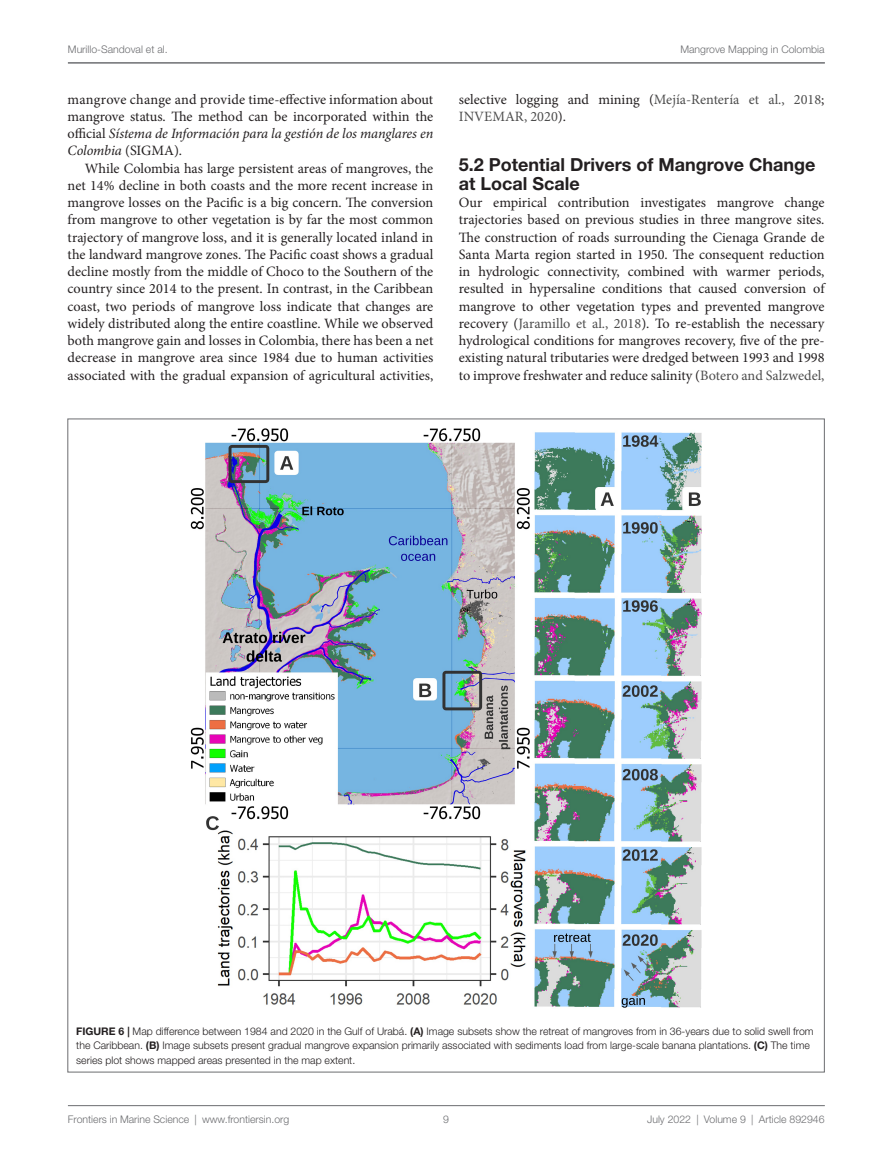
<style>
.page{position:relative;width:893px;height:1170px;background:#fff}
.page>*{position:absolute;margin:0;border:0;box-sizing:border-box;transform-origin:0 0}
.SecHeadB{font:700 18px/18.8px "Helvetica Neue LT Std";color:#231f20}
.Para{font:14.25px/17.2px "Minion Pro";letter-spacing:-.005em;color:#231f20;text-align:justify}
.ParaIndent{font:14.25px/17.2px "Minion Pro";color:#231f20;text-align:justify}
.ParaIndent-2{font:14.25px/17.2px "Minion Pro";color:#4d4d4d}
.FigCaption{font:300 10.5px/14.2px "Helvetica Neue LT Std";color:#231f20}
.t1{font:300 10.5px "Helvetica Neue LT Std";color:#6c6d70}
.s1{font-style:italic}
.s2{color:#231f20}
.s3{color:#4d4d4d}
.s4{font-weight:700}
</style>
<div class="page">
<hr style="left:68px;top:1105px;width:757px;height:1px;background:#6c6d70">
<hr style="left:68px;top:63px;width:757px;height:1px;background:#6c6d70">
<img style="left:191px;top:428px;width:510px;height:580px">
<p class="t1" style="left:68px;top:43px;width:101px">Murillo-Sandoval et al.</p>
<p class="Para" style="left:68px;top:90px;width:367px">mangrove change and provide time-effective information about mangrove status. The method can be incorporated within the official <span class="s1">Sístema de Información para la gestión de los manglares en Colombia</span> (SIGMA).</p>
<p class="ParaIndent" style="left:68px;top:159px;width:367px;text-indent:17px">While Colombia has large persistent areas of mangroves, the net 14% decline in both coasts and the more recent increase in mangrove losses on the Pacific is a big concern. The conversion from mangrove to other vegetation is by far the most common trajectory of mangrove loss, and it is generally located inland in the landward mangrove zones. The Pacific coast shows a gradual decline mostly from the middle of Choco to the Southern of the country since 2014 to the present. In contrast, in the Caribbean coast, two periods of mangrove loss indicate that changes are widely distributed along the entire coastline. While we observed both mangrove gain and losses in Colombia, there has been a net decrease in mangrove area since 1984 due to human activities associated with the gradual expansion of agricultural activities,</p>
<p class="t1" style="left:680px;top:43px;width:146px">Mangrove Mapping in Colombia</p>
<p class="ParaIndent-2" style="left:459px;top:90px;width:367px"><span class="s2">selective logging and mining (</span>Mejía-Rentería et al., 2018<span class="s2">;<br></span>INVEMAR, 2020<span class="s2">).</span></p>
<p class="SecHeadB" style="left:459px;top:155px;width:358px">5.2 Potential Drivers of Mangrove Change at Local Scale</p>
<p class="Para" style="left:459px;top:194px;width:367px">Our empirical contribution investigates mangrove change trajectories based on previous studies in three mangrove sites.<br>The construction of roads surrounding the Cienaga Grande de Santa Marta region started in 1950. The consequent reduction in hydrologic connectivity, combined with warmer periods, resulted in hypersaline conditions that caused conversion of mangrove to other vegetation types and prevented mangrove recovery (<span class="s3">Jaramillo et al., 2018</span>). To re-establish the necessary hydrological conditions for mangroves recovery, five of the pre&shy;existing natural tributaries were dredged between 1993 and 1998 to improve freshwater and reduce salinity (<span class="s3">Botero and Salzwedel,</span></p>
<p class="FigCaption" style="left:76px;top:1023px;width:739px"><span class="s4">FIGURE 6 |</span> Map difference between 1984 and 2020 in the Gulf of Urabá. <span class="s4">(A)</span> Image subsets show the retreat of mangroves from in 36-years due to solid swell from the Caribbean. <span class="s4">(B)</span> Image subsets present gradual mangrove expansion primarily associated with sediments load from large-scale banana plantations. <span class="s4">(C)</span> The time series plot shows mapped areas presented in the map extent.</p>
<p class="t1" style="left:68px;top:1112px;width:223px">Frontiers in Marine Science | www.frontiersin.org</p>
<p class="t1" style="left:443px;top:1112px;width:7px">9</p>
<p class="t1" style="left:647px;top:1112px;width:179px">July 2022 | Volume 9 | Article 892946</p>
</div>
